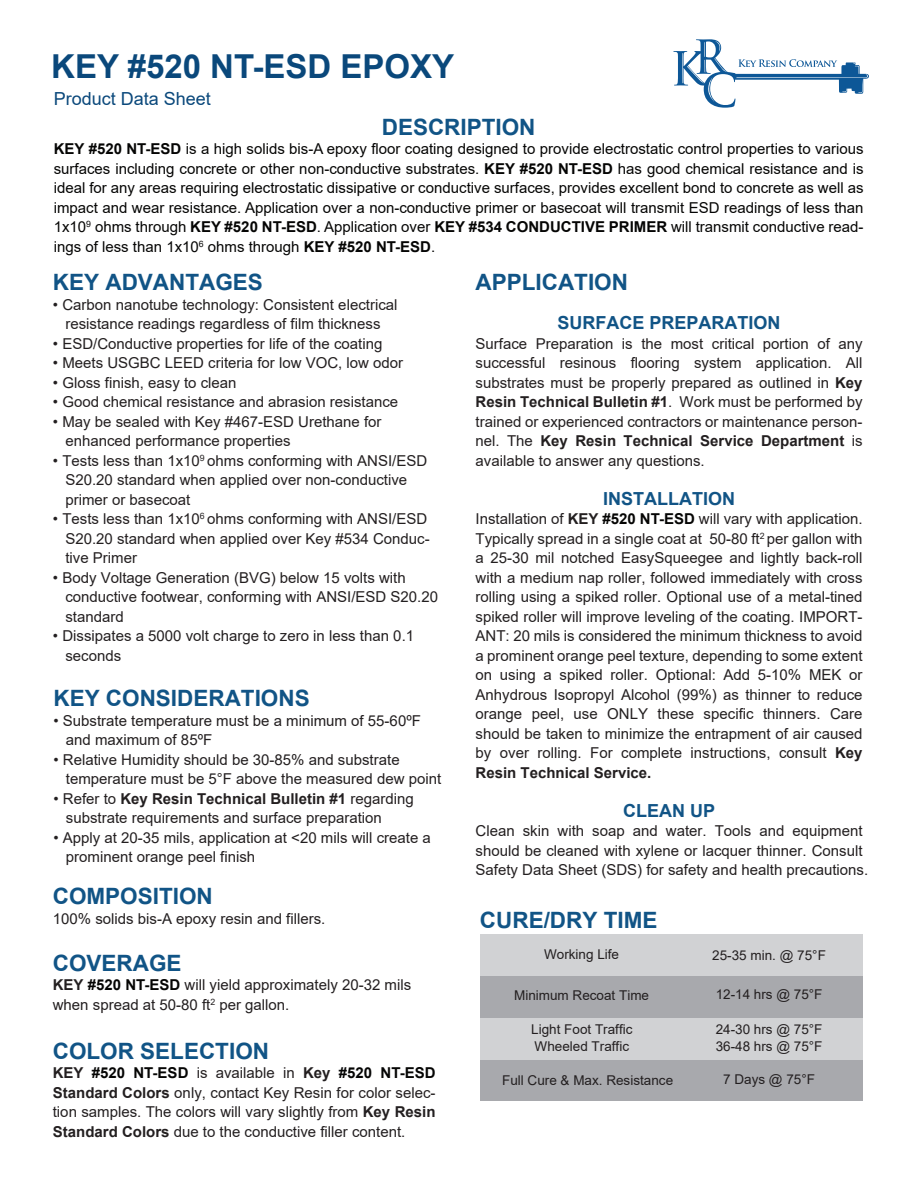
<style>
.page{position:relative;width:918px;height:1188px;background:#fff}
.page>*{position:absolute;margin:0;border:0;box-sizing:border-box;transform-origin:0 0}
.t1{font:700 33px "Arial";color:#0a487b}
.t2{font:700 22.5px "Arial";color:#115486}
.t3{font:700 18px "Arial";color:#115486}
.t4{font:18px "Arial";color:#0a487b}
.t5{font:15px/19.5px "Arial";color:#231f20}
.t6{font:15px/19.5px "Arial";color:#050504;text-align:justify}
.t7{font:13.5px/16.5px "Arial";color:#231f20}
.s1{font-weight:700}
.s2{font-weight:700;color:#050504}
</style>
<div class="page">
<div style="left:480px;top:934px;width:383px;height:42px;background:#d1d2d4"></div>
<div style="left:480px;top:976px;width:383px;height:42px;background:#a8a9ad"></div>
<div style="left:480px;top:1059px;width:383px;height:42px;background:#a8a9ad"></div>
<div style="left:480px;top:1018px;width:383px;height:41px;background:#d1d2d4"></div>
<svg style="left:673px;top:39px;width:196px;height:69px"></svg>
<h1 class="t1" style="left:51px;top:44px;width:404px">KEY #520 NT-ESD EPOXY</h1>
<h2 class="t2" style="left:382px;top:111px;width:155px">DESCRIPTION</h2>
<p class="t6" style="left:54px;top:139px;width:811px"><span class="s1">KEY #520 NT-ESD</span> is a high solids bis-A epoxy floor coating designed to provide electrostatic control properties to various surfaces including concrete or other non-conductive substrates. <span class="s1">KEY #520 NT-ESD</span> has good chemical resistance and is ideal for any areas requiring electrostatic dissipative or conductive surfaces, provides excellent bond to concrete as well as impact and wear resistance. Application over a non-conductive primer or basecoat will transmit ESD readings of less than 1x10<sup>9</sup> ohms through <span class="s1">KEY #520 NT-ESD</span>. Application over <span class="s1">KEY #534 CONDUCTIVE PRIMER</span> will transmit conductive read&shy;ings of less than 1x10<sup>6</sup> ohms through <span class="s1">KEY #520 NT-ESD</span>.</p>
<h2 class="t2" style="left:53px;top:267px;width:212px">KEY ADVANTAGES</h2>
<p class="t5" style="left:53px;top:295px;width:346px;text-align:center">• Carbon nanotube technology: Consistent electrical resistance readings regardless of film thickness</p>
<p class="t5" style="left:53px;top:334px;width:331px">• ESD/Conductive properties for life of the coating</p>
<p class="t5" style="left:53px;top:353px;width:352px">• Meets USGBC LEED criteria for low VOC, low odor</p>
<p class="t5" style="left:53px;top:373px;width:185px">• Gloss finish, easy to clean</p>
<p class="t5" style="left:53px;top:392px;width:347px">• Good chemical resistance and abrasion resistance</p>
<p class="t5" style="left:65px;top:412px;width:318px;text-indent:-13px">• May be sealed with Key #467-ESD Urethane for enhanced performance properties</p>
<p class="t5" style="left:65px;top:451px;width:363px;text-indent:-13px">• Tests less than 1x10<sup>9</sup> ohms conforming with ANSI/ESD<br>S20.20 standard when applied over non-conductive primer or basecoat</p>
<p class="t5" style="left:65px;top:509px;width:366px;text-indent:-13px">• Tests less than 1x10<sup>6</sup> ohms conforming with ANSI/ESD<br>S20.20 standard when applied over Key #534 Conduc&shy;tive Primer</p>
<p class="t5" style="left:65px;top:568px;width:374px;text-indent:-13px">• Body Voltage Generation (BVG) below 15 volts with conductive footwear, conforming with ANSI/ESD S20.20 standard</p>
<p class="t5" style="left:65px;top:626px;width:350px;text-indent:-13px">• Dissipates a 5000 volt charge to zero in less than 0.1 seconds</p>
<p class="t4" style="left:54px;top:86px;width:159px">Product Data Sheet</p>
<h2 class="t2" style="left:476px;top:267px;width:154px">APPLICATION</h2>
<p class="t3" style="left:558px;top:310px;width:225px">SURFACE PREPARATION</p>
<p class="t5" style="left:476px;top:334px;width:389px;text-align:justify">Surface Preparation is the most critical portion of any successful resinous flooring system application. All substrates must be properly prepared as outlined in <span class="s1">Key Resin Technical Bulletin #1</span>. Work must be performed by trained or experienced contractors or maintenance person&shy;nel. The <span class="s1">Key Resin Technical Service Department</span> is available to answer any questions.</p>
<p class="t3" style="left:603px;top:486px;width:133px">INSTALLATION</p>
<p class="t5" style="left:476px;top:509px;width:389px;text-align:justify">Installation of <span class="s1">KEY</span> <span class="s2">#520 NT-ESD</span> will vary with application.<br>Typically spread in a single coat at 50-80 ft<sup>2</sup> per gallon with a 25-30 mil notched EasySqueegee and lightly back-roll with a medium nap roller, followed immediately with cross rolling using a spiked roller. Optional use of a metal-tined spiked roller will improve leveling of the coating. IMPORT-ANT: 20 mils is considered the minimum thickness to avoid a prominent orange peel texture, depending to some extent on using a spiked roller. Optional: Add 5-10% MEK or Anhydrous Isopropyl Alcohol (99%) as thinner to reduce orange peel, use ONLY these specific thinners. Care should be taken to minimize the entrapment of air caused by over rolling. For complete instructions, consult <span class="s1">Key Resin Technical Service.</span></p>
<p class="t3" style="left:623px;top:798px;width:93px">CLEAN UP</p>
<p class="t5" style="left:476px;top:821px;width:394px">Clean skin with soap and water. Tools and equipment should be cleaned with xylene or lacquer thinner. Consult<br>Safety Data Sheet (SDS) for safety and health precautions.</p>
<h2 class="t2" style="left:53px;top:682px;width:258px">KEY CONSIDERATIONS</h2>
<p class="t5" style="left:66px;top:710px;width:357px;text-indent:-13px">• Substrate temperature must be a minimum of 55-60ºF and maximum of 85ºF</p>
<p class="t5" style="left:66px;top:749px;width:377px;text-indent:-13px">• Relative Humidity should be 30-85% and substrate temperature must be 5°F above the measured dew point</p>
<p class="t5" style="left:66px;top:788px;width:349px;text-indent:-13px">• Refer to <span class="s1">Key Resin Technical Bulletin #1</span> regarding substrate requirements and surface preparation</p>
<p class="t5" style="left:66px;top:827px;width:366px;text-indent:-13px">• Apply at 20-35 mils, application at &lt;20 mils will create a prominent orange peel finish</p>
<h2 class="t2" style="left:53px;top:880px;width:162px">COMPOSITION</h2>
<p class="t5" style="left:53px;top:909px;width:274px">100% solids bis-A epoxy resin and fillers.</p>
<h2 class="t2" style="left:53px;top:947px;width:130px">COVERAGE</h2>
<p class="t5" style="left:53px;top:975px;width:360px"><span class="s1">KEY</span> <span class="s2">#520 NT-ESD</span> will yield approximately 20-32 mils when spread at 50-80 ft<sup>2</sup> per gallon.</p>
<h2 class="t2" style="left:53px;top:1035px;width:218px">COLOR SELECTION</h2>
<p class="t5" style="left:53px;top:1063px;width:384px;text-align:justify"><span class="s1">KEY</span> <span class="s2">#520 NT-ESD</span> is available in <span class="s1">Key</span> <span class="s2">#520 NT-ESD </span><span class="s1">Standard Colors</span> only, contact Key Resin for color selec&shy;tion samples. The colors will vary slightly from <span class="s1">Key Resin Standard Colors</span> due to the conductive filler content.</p>
<h2 class="t2" style="left:480px;top:904px;width:179px">CURE/DRY TIME</h2>
<p class="t7" style="left:544px;top:946px;width:77px">Working Life</p>
<p class="t7" style="left:712px;top:947px;width:115px">25-35 min. @ 75°F</p>
<p class="t7" style="left:514px;top:987px;width:137px">Minimum Recoat Time</p>
<p class="t7" style="left:716px;top:986px;width:108px">12-14 hrs @ 75°F</p>
<p class="t7" style="left:531px;top:1021px;width:103px">Light Foot Traffic<br>Wheeled Traffic</p>
<p class="t7" style="left:716px;top:1021px;width:108px">24-30 hrs @ 75°F<br>36-48 hrs @ 75°F</p>
<p class="t7" style="left:502px;top:1072px;width:173px">Full Cure &amp; Max. Resistance</p>
<p class="t7" style="left:723px;top:1071px;width:93px">7 Days @ 75°F</p>
</div>
